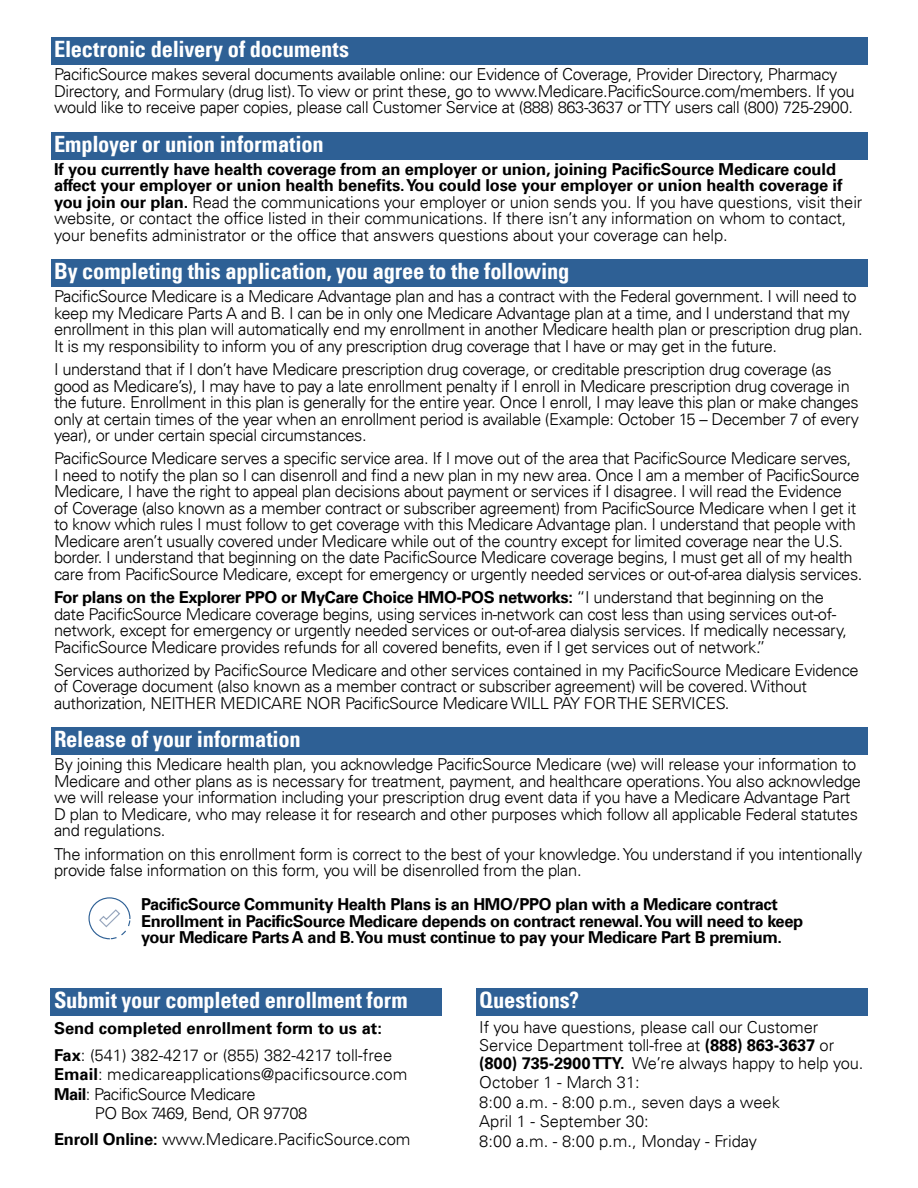
<style>
.page{position:relative;width:918px;height:1188px;background:#fff}
.page>*{position:absolute;margin:0;border:0;box-sizing:border-box;transform-origin:0 0}
.Subhead_White{font:700 condensed 22.5px "Univers LT";letter-spacing:-.01em;color:#fff}
.Form_Text-Generic{font:300 16.5px/16.5px "Univers LT";letter-spacing:-.025em;color:#000}
.Form_Text-Generic-2{font:700 16.5px/16.5px "Univers LT";letter-spacing:-.025em;color:#000}
.Form_Text-Generic-3{font:300 16.5px/19.5px "Univers LT";color:#000}
.Form_Text-Generic-4{font:700 16.5px "Univers LT";color:#000}
.s1{font-weight:700}
</style>
<div class="page">
<div style="left:51px;top:38px;width:816px;height:27px;background:#2e6095"></div>
<div style="left:51px;top:132px;width:816px;height:27px;background:#2e6095"></div>
<div style="left:51px;top:260px;width:816px;height:27px;background:#2e6095"></div>
<div style="left:51px;top:728px;width:816px;height:27px;background:#2e6095"></div>
<div style="left:51px;top:989px;width:391px;height:27px;background:#2e6095"></div>
<div style="left:476px;top:989px;width:391px;height:27px;background:#2e6095"></div>
<svg style="left:88px;top:897px;width:43px;height:43px"></svg>
<p class="Subhead_White" style="left:54px;top:35px;width:297px">Electronic delivery of documents</p>
<p class="Form_Text-Generic" style="left:54px;top:66px;width:802px">PacificSource makes several documents available online: our Evidence of Coverage, Provider Directory, Pharmacy<br>Directory, and Formulary (drug list). To view or print these, go to www.Medicare.PacificSource.com/members. If you would like to receive paper copies, please call Customer Service at (888) 863-3637 or TTY users call (800) 725-2900.</p>
<p class="Subhead_White" style="left:54px;top:130px;width:271px">Employer or union information</p>
<p class="Form_Text-Generic" style="left:54px;top:161px;width:810px"><span class="s1">If you currently have health coverage from an employer or union, joining PacificSource Medicare could affect your employer or union health benefits. You could lose your employer or union health coverage if you join our plan.</span> Read the communications your employer or union sends you. If you have questions, visit their website, or contact the office listed in their communications. If there isn’t any information on whom to contact, your benefits administrator or the office that answers questions about your coverage can help.</p>
<p class="Subhead_White" style="left:54px;top:257px;width:517px">By completing this application, you agree to the following</p>
<p class="Form_Text-Generic" style="left:54px;top:288px;width:810px">PacificSource Medicare is a Medicare Advantage plan and has a contract with the Federal government. I will need to keep my Medicare Parts A and B. I can be in only one Medicare Advantage plan at a time, and I understand that my enrollment in this plan will automatically end my enrollment in another Medicare health plan or prescription drug plan.<br>It is my responsibility to inform you of any prescription drug coverage that I have or may get in the future.</p>
<p class="Form_Text-Generic" style="left:54px;top:361px;width:807px">I understand that if I don’t have Medicare prescription drug coverage, or creditable prescription drug coverage (as good as Medicare’s), I may have to pay a late enrollment penalty if I enroll in Medicare prescription drug coverage in the future. Enrollment in this plan is generally for the entire year. Once I enroll, I may leave this plan or make changes only at certain times of the year when an enrollment period is available (Example: October 15 – December 7 of every year), or under certain special circumstances.</p>
<p class="Form_Text-Generic" style="left:54px;top:450px;width:810px">PacificSource Medicare serves a specific service area. If I move out of the area that PacificSource Medicare serves,<br>I need to notify the plan so I can disenroll and find a new plan in my new area. Once I am a member of PacificSource Medicare, I have the right to appeal plan decisions about payment or services if I disagree. I will read the Evidence<br>of Coverage (also known as a member contract or subscriber agreement) from PacificSource Medicare when I get it to know which rules I must follow to get coverage with this Medicare Advantage plan. I understand that people with Medicare aren’t usually covered under Medicare while out of the country except for limited coverage near the U.S. border. I understand that beginning on the date PacificSource Medicare coverage begins, I must get all of my health care from PacificSource Medicare, except for emergency or urgently needed services or out-of-area dialysis services.</p>
<p class="Form_Text-Generic" style="left:54px;top:589px;width:795px"><span class="s1">For plans on the Explorer PPO or MyCare Choice HMO-POS networks:</span> “I understand that beginning on the date PacificSource Medicare coverage begins, using services in-network can cost less than using services out-of&shy;network, except for emergency or urgently needed services or out-of-area dialysis services. If medically necessary, PacificSource Medicare provides refunds for all covered benefits, even if I get services out of network.”</p>
<p class="Form_Text-Generic" style="left:54px;top:662px;width:806px">Services authorized by PacificSource Medicare and other services contained in my PacificSource Medicare Evidence of Coverage document (also known as a member contract or subscriber agreement) will be covered. Without authorization, NEITHER MEDICARE NOR PacificSource Medicare WILL PAY FOR THE SERVICES.</p>
<p class="Subhead_White" style="left:54px;top:725px;width:248px">Release of your information</p>
<p class="Form_Text-Generic" style="left:54px;top:756px;width:809px">By joining this Medicare health plan, you acknowledge PacificSource Medicare (we) will release your information to Medicare and other plans as is necessary for treatment, payment, and healthcare operations. You also acknowledge we will release your information including your prescription drug event data if you have a Medicare Advantage Part D plan to Medicare, who may release it for research and other purposes which follow all applicable Federal statutes and regulations.</p>
<p class="Form_Text-Generic" style="left:54px;top:846px;width:810px">The information on this enrollment form is correct to the best of your knowledge. You understand if you intentionally provide false information on this form, you will be disenrolled from the plan.</p>
<p class="Form_Text-Generic-2" style="left:141px;top:896px;width:664px">PacificSource Community Health Plans is an HMO/PPO plan with a Medicare contract<br>Enrollment in PacificSource Medicare depends on contract renewal. You will need to keep your Medicare Parts A and B. You must continue to pay your Medicare Part B premium.</p>
<p class="Subhead_White" style="left:54px;top:986px;width:355px">Submit your completed enrollment form</p>
<p class="Form_Text-Generic-4" style="left:54px;top:1019px;width:329px">Send completed enrollment form to us at:</p>
<p class="Form_Text-Generic-3" style="left:54px;top:1045px;width:340px"><span class="s1">Fax</span>: (541) 382-4217 or (855) 382-4217 toll-free</p>
<p class="Form_Text-Generic-3" style="left:54px;top:1064px;width:355px"><span class="s1">Email</span>: medicareapplications@pacificsource.com</p>
<p class="Form_Text-Generic" style="left:95px;top:1084px;width:214px;line-height:19.5px;text-indent:-41px"><span class="s1">Mail</span>: PacificSource Medicare<br>PO Box 7469, Bend, OR 97708</p>
<p class="Form_Text-Generic" style="left:54px;top:1131px;width:358px"><span class="s1">Enroll Online:</span> www.Medicare.PacificSource.com</p>
<p class="Subhead_White" style="left:479px;top:986px;width:101px">Questions?</p>
<p class="Form_Text-Generic" style="left:479px;top:1018px;width:386px;line-height:18px">If you have questions, please call our Customer<br>Service Department toll-free at <span class="s1">(888) 863-3637</span> or <span class="s1">(800) 735-2900 TTY.</span> We’re always happy to help you.</p>
<p class="Form_Text-Generic-3" style="left:479px;top:1073px;width:302px">October 1 - March 31:<br>8:00 a.m. - 8:00 p.m., seven days a week</p>
<p class="Form_Text-Generic-3" style="left:479px;top:1112px;width:279px">April 1 - September 30:<br>8:00 a.m. - 8:00 p.m., Monday - Friday</p>
</div>
